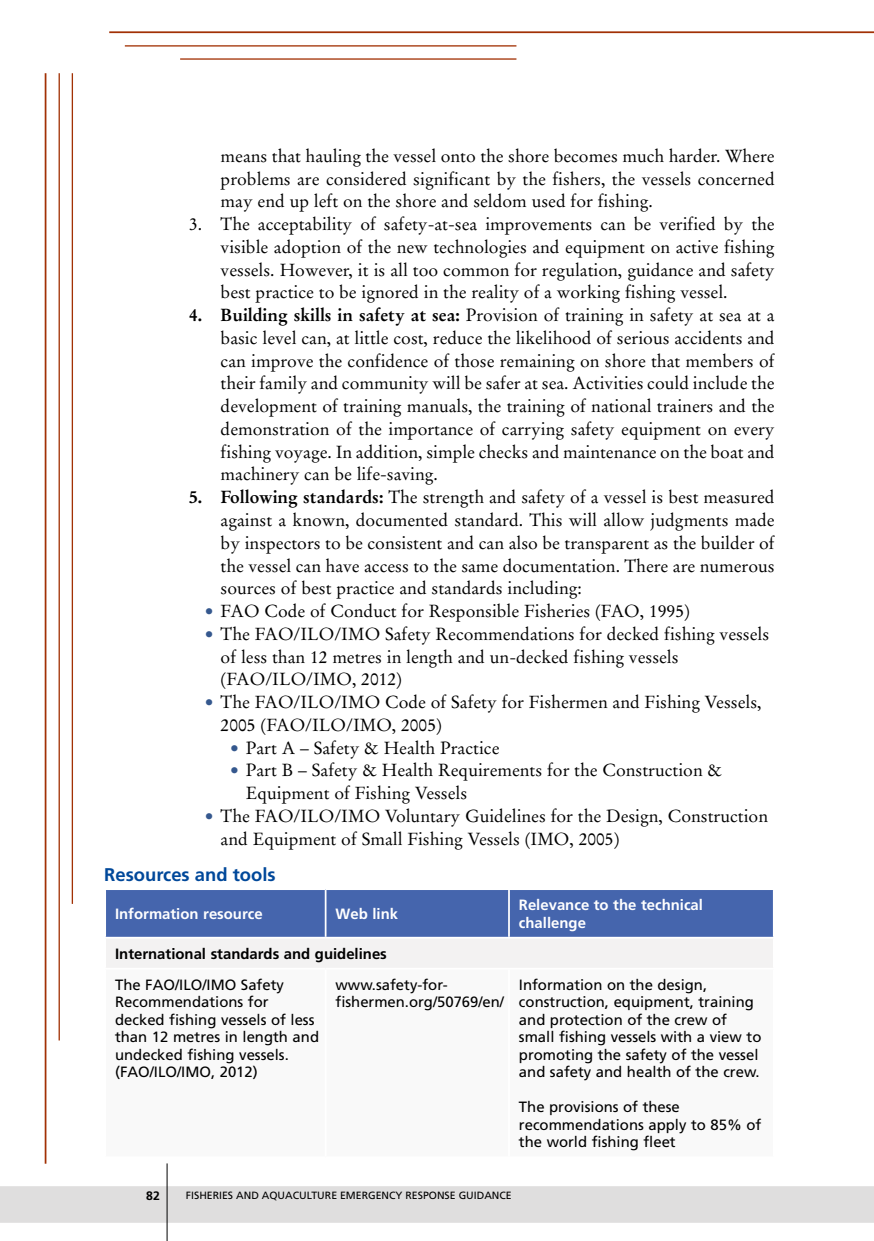
<style>
.page{position:relative;width:874px;height:1241px;background:#fff}
.page>*{position:absolute;margin:0;border:0;box-sizing:border-box;transform-origin:0 0}
.t1{font:700 18.38px "Frutiger LT Std";color:#00489a}
.t2{font:17.5px/22.8px "Stempel Garamond LT Std";color:#000;text-align:justify}
.t3{font:14.88px/17.5px "Frutiger LT Std";color:#000}
.t4{font:700 14.88px/17.5px "Frutiger LT Std";color:#fff}
.t5{font:700 14.88px "Frutiger LT Std";color:#000}
.t6{font:700 12.25px "Frutiger LT Std";color:#000}
.t7{font:10.5px "Frutiger LT Std";color:#000}
.s1{font-weight:700}
.s2{font-weight:700;color:#35588e}
</style>
<div class="page">
<div style="left:0;top:1185px;width:873px;height:37px;background:#dfdede"></div>
<hr style="left:166px;top:1163px;width:1px;height:77px;background:#000">
<hr style="left:72px;top:73px;width:1px;height:830px;background:#a23105">
<hr style="left:45px;top:73px;width:1px;height:1090px;background:#a23105">
<hr style="left:59px;top:73px;width:1px;height:967px;background:#a23105">
<hr style="left:180px;top:58px;width:336px;height:2px;background:#a23105">
<hr style="left:109px;top:31px;width:764px;height:2px;background:#a23105">
<hr style="left:125px;top:45px;width:391px;height:2px;background:#a23105">
<div style="left:106px;top:890px;width:666px;height:46px;background:#4565ad"></div>
<div style="left:105px;top:937px;width:668px;height:31px;background:#f3f2f2"></div>
<hr style="left:324px;top:889px;width:2px;height:47px;background:#fff">
<hr style="left:508px;top:889px;width:1px;height:47px;background:#fff">
<hr style="left:104px;top:936px;width:221px;height:2px;background:#fff">
<hr style="left:104px;top:938px;width:2px;height:29px;background:#fff">
<hr style="left:325px;top:936px;width:183px;height:2px;background:#fff">
<hr style="left:508px;top:936px;width:266px;height:2px;background:#fff">
<hr style="left:772px;top:938px;width:2px;height:29px;background:#fff">
<hr style="left:104px;top:967px;width:221px;height:2px;background:#fff">
<hr style="left:325px;top:967px;width:183px;height:2px;background:#fff">
<hr style="left:508px;top:967px;width:266px;height:2px;background:#fff">
<p class="t2" style="left:220px;top:144px;width:555px">means that hauling the vessel onto the shore becomes much harder. Where problems are considered significant by the fishers, the vessels concerned may end up left on the shore and seldom used for fishing.</p>
<p class="t2" style="left:220px;top:213px;width:555px;text-indent:-32px">3. The acceptability of safety-at-sea improvements can be verified by the visible adoption of the new technologies and equipment on active fishing vessels. However, it is all too common for regulation, guidance and safety best practice to be ignored in the reality of a working fishing vessel.</p>
<p class="t2" style="left:220px;top:304px;width:555px;text-indent:-32px"><span class="s1">4. Building skills in safety at sea:</span> Provision of training in safety at sea at a basic level can, at little cost, reduce the likelihood of serious accidents and can improve the confidence of those remaining on shore that members of their family and community will be safer at sea. Activities could include the development of training manuals, the training of national trainers and the demonstration of the importance of carrying safety equipment on every fishing voyage. In addition, simple checks and maintenance on the boat and machinery can be life-saving.</p>
<p class="t2" style="left:220px;top:486px;width:555px;text-indent:-32px"><span class="s1">5. Following standards:</span> The strength and safety of a vessel is best measured against a known, documented standard. This will allow judgments made by inspectors to be consistent and can also be transparent as the builder of the vessel can have access to the same documentation. There are numerous sources of best practice and standards including:</p>
<p class="t2" style="left:205px;top:599px;width:486px"><span class="s2">•</span> FAO Code of Conduct for Responsible Fisheries (FAO, 1995)</p>
<p class="t2" style="left:220px;top:622px;width:550px;text-align:left;text-indent:-16px"><span class="s2">•</span> The FAO/ILO/IMO Safety Recommendations for decked fishing vessels of less than 12 metres in length and un-decked fishing vessels (FAO/ILO/IMO, 2012)</p>
<p class="t2" style="left:220px;top:690px;width:542px;text-indent:-16px"><span class="s2">•</span> The FAO/ILO/IMO Code of Safety for Fishermen and Fishing Vessels,<br>2005 (FAO/ILO/IMO, 2005)</p>
<p class="t2" style="left:230px;top:736px;width:271px"><span class="s2">•</span> Part A – Safety &amp; Health Practice</p>
<p class="t2" style="left:246px;top:759px;width:477px;text-indent:-16px"><span class="s2">•</span> Part B – Safety &amp; Health Requirements for the Construction &amp;<br>Equipment of Fishing Vessels</p>
<p class="t2" style="left:220px;top:804px;width:548px;text-indent:-16px"><span class="s2">•</span> The FAO/ILO/IMO Voluntary Guidelines for the Design, Construction and Equipment of Small Fishing Vessels (IMO, 2005)</p>
<p class="t1" style="left:104px;top:863px;width:173px">Resources and tools</p>
<p class="t4" style="left:115px;top:905px;width:149px">Information resource</p>
<p class="t4" style="left:335px;top:905px;width:64px">Web link</p>
<p class="t4" style="left:518px;top:896px;width:185px">Relevance to the technical challenge</p>
<p class="t5" style="left:115px;top:944px;width:273px">International standards and guidelines</p>
<p class="t3" style="left:115px;top:975px;width:205px">The FAO/ILO/IMO Safety<br>Recommendations for decked fishing vessels of less than 12 metres in length and undecked fishing vessels. (FAO/ILO/IMO, 2012)</p>
<p class="t3" style="left:335px;top:975px;width:170px">www.safety-for&shy;fishermen.org/50769/en/</p>
<p class="t3" style="left:518px;top:975px;width:244px">Information on the design, construction, equipment, training and protection of the crew of small fishing vessels with a view to promoting the safety of the vessel and safety and health of the crew.</p>
<p class="t3" style="left:518px;top:1098px;width:244px">The provisions of these recommendations apply to 85% of the world fishing fleet</p>
<p class="t6" style="left:146px;top:1187px;width:15px">82</p>
<p class="t7" style="left:186px;top:1188px;width:327px">FISHERIES AND AQUACULTURE EMERGENCY RESPONSE GUIDANCE</p>
</div>
